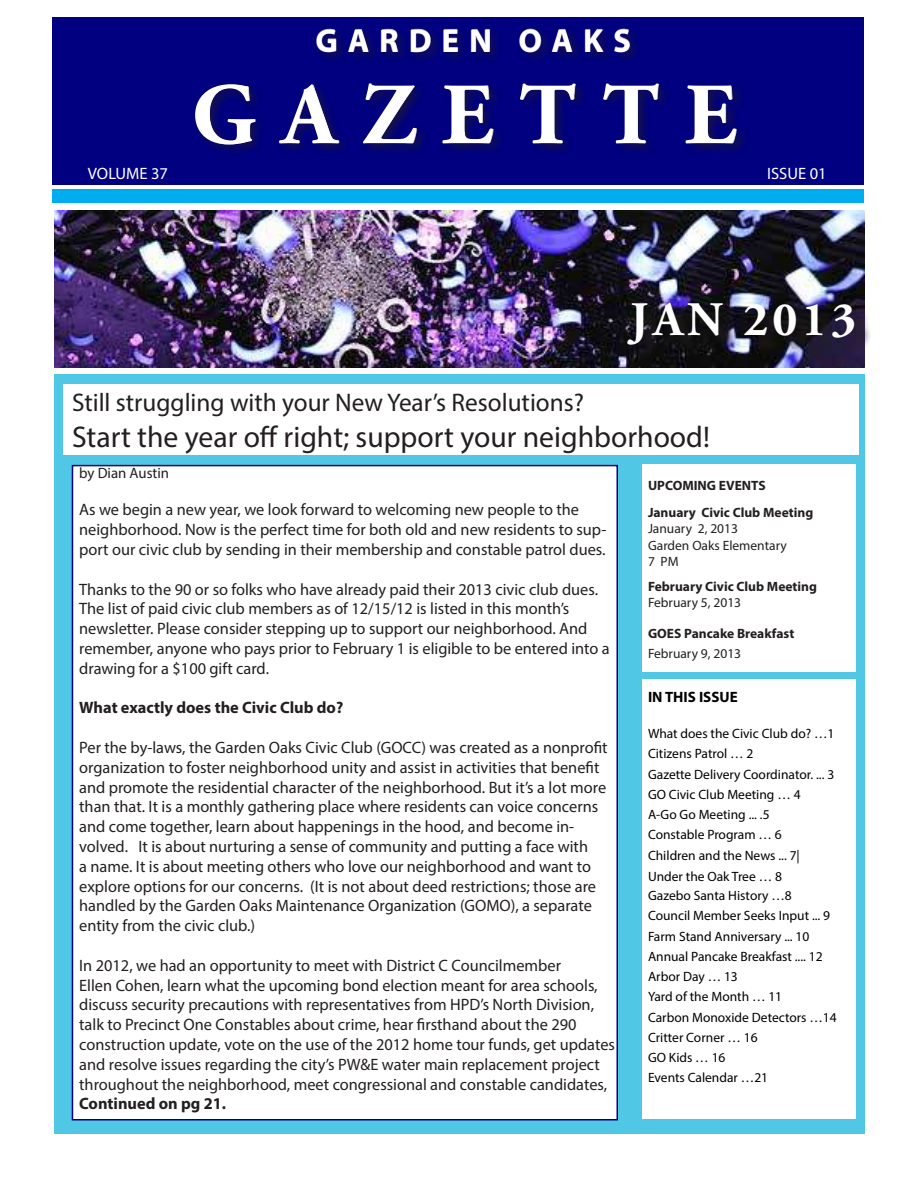
<style>
.page{position:relative;width:918px;height:1188px;background:#fff}
.page>*{position:absolute;margin:0;border:0;box-sizing:border-box;transform-origin:0 0}
.t1{font:700 87px "Adobe Garamond Pro";letter-spacing:.3em;color:#fff}
.t2{font:700 48px "Adobe Garamond Pro";letter-spacing:.09em;color:#fff}
.t3{font:700 33px "Myriad Pro";letter-spacing:.3em;color:#fff}
.t4{font:30px "Myriad Pro";color:#231f20}
.t5{font:25.5px "Myriad Pro";color:#231f20}
.t6{font:16.5px/19.8px "Myriad Pro";color:#231f20}
.t7{font:700 16.5px "Myriad Pro";color:#231f20}
.t8{font:16.5px "Myriad Pro";color:#fff}
.t9{font:15px "Myriad Pro";color:#231f20}
.t10{font:700 15px "Myriad Pro";color:#000}
.t11{font:13.5px/20.2px "Myriad Pro";color:#000}
.t12{font:700 13.5px/26.7px "Myriad Pro";color:#231f20}
.t13{font:13.5px/16.2px "Myriad Pro";color:#231f20}
</style>
<div class="page">
<img style="left:54px;top:210px;width:810px;height:157px">
<div style="left:54px;top:375px;width:810px;height:759px;background:#50c8e5"></div>
<div style="left:53px;top:17px;width:811px;height:168px;background:#000080"></div>
<div style="left:53px;top:189px;width:811px;height:13px;background:#00aeef"></div>
<svg style="left:196px;top:83px;width:549px;height:69px"></svg>
<svg style="left:316px;top:28px;width:321px;height:32px"></svg>
<div style="left:63px;top:384px;width:795px;height:70px;background:#fff"></div>
<div style="left:630px;top:305px;width:242px;height:58px;background:#231f20;opacity:.75"></div>
<div style="left:72px;top:466px;width:545px;height:654px;background:#fff"></div>
<div style="left:72px;top:465px;width:546px;height:655px;border:2px solid #000080"></div>
<div style="left:642px;top:679px;width:213px;height:440px;background:#fff"></div>
<div style="left:642px;top:464px;width:213px;height:208px;background:#fff"></div>
<h3 class="t3" style="left:316px;top:27px;width:317px">GARDEN OAKS</h3>
<h1 class="t1" style="left:192px;top:81px;width:546px">GAZETTE</h1>
<p class="t8" style="left:88px;top:164px;width:82px">VOLUME 37</p>
<p class="t8" style="left:767px;top:164px;width:61px">ISSUE 01</p>
<h2 class="t2" style="left:630px;top:301px;width:227px">JAN 2013</h2>
<h3 class="t5" style="left:72px;top:388px;width:513px">Still struggling with your New Year’s Resolutions?</h3>
<h3 class="t4" style="left:72px;top:420px;width:639px">Start the year off right; support your neighborhood!</h3>
<p class="t9" style="left:79px;top:464px;width:92px">by Dian Austin</p>
<p class="t6" style="left:79px;top:500px;width:529px">As we begin a new year, we look forward to welcoming new people to the neighborhood. Now is the perfect time for both old and new residents to sup&shy;port our civic club by sending in their membership and constable patrol dues.</p>
<p class="t6" style="left:79px;top:580px;width:532px">Thanks to the 90 or so folks who have already paid their 2013 civic club dues.<br>The list of paid civic club members as of 12/15/12 is listed in this month’s newsletter. Please consider stepping up to support our neighborhood. And remember, anyone who pays prior to February 1 is eligible to be entered into a drawing for a $100 gift card.</p>
<p class="t7" style="left:79px;top:702px;width:266px">What exactly does the Civic Club do?</p>
<p class="t6" style="left:79px;top:738px;width:530px">Per the by-laws, the Garden Oaks Civic Club (GOCC) was created as a nonprofit organization to foster neighborhood unity and assist in activities that benefit and promote the residential character of the neighborhood. But it’s a lot more than that. It is a monthly gathering place where residents can voice concerns and come together, learn about happenings in the hood, and become in&shy;volved. It is about nurturing a sense of community and putting a face with<br>a name. It is about meeting others who love our neighborhood and want to explore options for our concerns. (It is not about deed restrictions; those are handled by the Garden Oaks Maintenance Organization (GOMO), a separate entity from the civic club.)</p>
<p class="t6" style="left:79px;top:956px;width:537px">In 2012, we had an opportunity to meet with District C Councilmember<br>Ellen Cohen, learn what the upcoming bond election meant for area schools, discuss security precautions with representatives from HPD’s North Division, talk to Precinct One Constables about crime, hear firsthand about the 290 construction update, vote on the use of the 2012 home tour funds, get updates and resolve issues regarding the city’s PW&amp;E water main replacement project throughout the neighborhood, meet congressional and constable candidates,</p>
<p class="t7" style="left:79px;top:1098px;width:148px">Continued on pg 21.</p>
<p class="t12" style="left:648px;top:474px;width:167px">UPCOMING EVENTS<br>January Civic Club Meeting</p>
<p class="t13" style="left:648px;top:521px;width:140px">January 2, 2013<br>Garden Oaks Elementary<br>7 PM</p>
<p class="t12" style="left:648px;top:574px;width:171px">February Civic Club Meeting</p>
<p class="t13" style="left:648px;top:595px;width:95px">February 5, 2013</p>
<p class="t12" style="left:648px;top:622px;width:148px">GOES Pancake Breakfast</p>
<p class="t13" style="left:648px;top:645px;width:95px">February 9, 2013</p>
<p class="t10" style="left:648px;top:691px;width:91px">IN THIS ISSUE</p>
<p class="t11" style="left:648px;top:724px;width:188px">What does the Civic Club do? …1<br>Citizens Patrol … 2<br>Gazette Delivery Coordinator. ... 3<br>GO Civic Club Meeting … 4<br>A-Go Go Meeting ... .5<br>Constable Program … 6<br>Children and the News ... 7|</p>
<p class="t11" style="left:648px;top:868px;width:145px;line-height:18.8px">Under the Oak Tree … 8<br>Gazebo Santa History …8</p>
<p class="t11" style="left:648px;top:906px;width:190px">Council Member Seeks Input ... 9<br>Farm Stand Anniversary ... 10<br>Annual Pancake Breakfast .... 12<br>Arbor Day … 13<br>Yard of the Month … 11<br>Carbon Monoxide Detectors …14<br>Critter Corner … 16<br>GO Kids … 16<br>Events Calendar …21</p>
</div>
